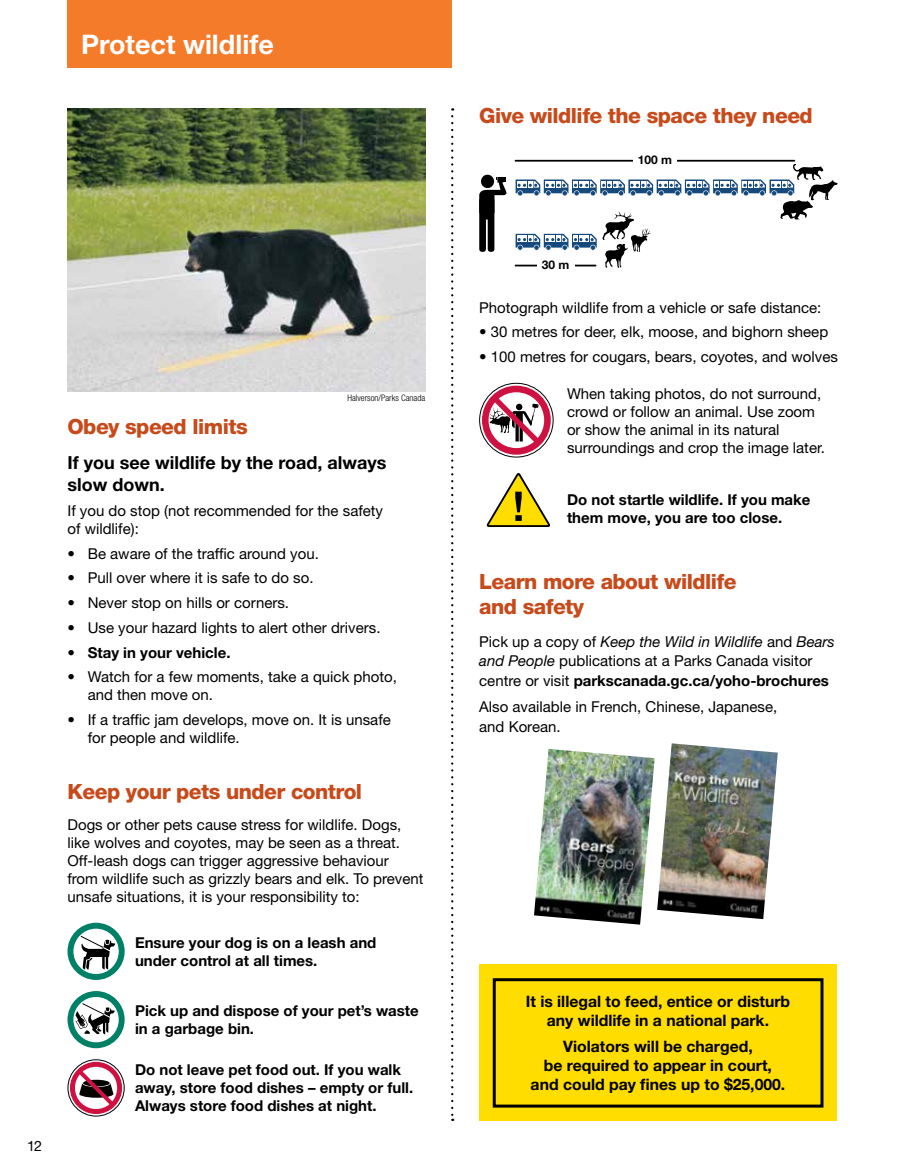
<style>
.page{position:relative;width:918px;height:1175px;background:#fff}
.page>*{position:absolute;margin:0;border:0;box-sizing:border-box;transform-origin:0 0}
.t1{font:700 27px "Helvetica Neue LT Std";color:#fff}
.t2{font:800 21px/25.2px "Helvetica Neue LT Std";letter-spacing:-.025em;color:#c74a1b}
.t3{font:700 18px/21.6px "Helvetica Neue LT Std";color:#000}
.t4{font:700 15.75px/18.9px "Helvetica Neue LT Std";color:#000;text-align:center}
.t5{font:15px/18px "Helvetica Neue LT Std";color:#000}
.t6{font:700 15px/18px "Helvetica Neue LT Std";color:#000}
.t7{font:14.25px "Helvetica Neue LT Std";color:#000}
.t8{font:700 12px "Helvetica Neue LT Std";color:#000}
.t9{font:300 condensed 9px "Helvetica Neue LT Std";color:#000}
.s1{font-style:italic}
.s2{font-weight:700}
</style>
<div class="page">
<div style="left:68px;top:0;width:384px;height:68px;background:#f47b29"></div>
<img style="left:68px;top:108px;width:357px;height:284px">
<div style="left:68px;top:1059px;width:56px;height:57px;border:1px solid #000;border-radius:50%"></div>
<svg style="left:70px;top:1061px;width:52px;height:53px"></svg>
<svg style="left:67px;top:922px;width:58px;height:58px"></svg>
<svg style="left:67px;top:991px;width:58px;height:57px"></svg>
<svg style="left:451px;top:108px;width:2px;height:1013px"></svg>
<div style="left:479px;top:383px;width:75px;height:74px;border:1px solid #000;border-radius:50%"></div>
<svg style="left:482px;top:386px;width:69px;height:69px"></svg>
<svg style="left:486px;top:473px;width:65px;height:54px"></svg>
<hr style="left:515px;top:160px;width:280px;height:2px;background:#000">
<hr style="left:515px;top:265px;width:81px;height:1px;background:#000">
<div style="left:479px;top:964px;width:358px;height:156px;background:#fd0"></div>
<div style="left:493px;top:978px;width:331px;height:129px;border:3px solid #000"></div>
<img style="left:657px;top:743px;width:121px;height:176px">
<img style="left:534px;top:749px;width:121px;height:175px">
<svg style="left:516px;top:164px;width:322px;height:104px"></svg>
<svg style="left:479px;top:174px;width:28px;height:78px"></svg>
<div style="left:633px;top:153px;width:44px;height:15px;background:#fff"></div>
<div style="left:537px;top:257px;width:37px;height:14px;background:#fff"></div>
<h1 class="t1" style="left:81px;top:28px;width:194px">Protect wildlife</h1>
<p class="t7" style="left:27px;top:1137px;width:17px">12</p>
<p class="t9" style="left:347px;top:393px;width:79px">Halverson/Parks Canada</p>
<h2 class="t2" style="left:68px;top:414px;width:182px">Obey speed limits</h2>
<p class="t3" style="left:68px;top:452px;width:320px">If you see wildlife by the road, always slow down.</p>
<p class="t5" style="left:68px;top:501px;width:317px">If you do stop (not recommended for the safety of wildlife):</p>
<p class="t5" style="left:68px;top:544px;width:253px">• Be aware of the traffic around you.</p>
<p class="t5" style="left:68px;top:568px;width:248px">• Pull over where it is safe to do so.</p>
<p class="t5" style="left:68px;top:593px;width:223px">• Never stop on hills or corners.</p>
<p class="t5" style="left:68px;top:618px;width:315px">• Use your hazard lights to alert other drivers.</p>
<p class="t6" style="left:68px;top:643px;width:165px">• Stay in your vehicle.</p>
<p class="t5" style="left:88px;top:667px;width:311px;text-indent:-20px">• Watch for a few moments, take a quick photo, and then move on.</p>
<p class="t5" style="left:88px;top:710px;width:305px;text-indent:-20px">• If a traffic jam develops, move on. It is unsafe for people and wildlife.</p>
<h2 class="t2" style="left:68px;top:778px;width:296px">Keep your pets under control</h2>
<p class="t5" style="left:68px;top:815px;width:358px">Dogs or other pets cause stress for wildlife. Dogs, like wolves and coyotes, may be seen as a threat.<br>Off-leash dogs can trigger aggressive behaviour<br>from wildlife such as grizzly bears and elk. To prevent unsafe situations, it is your responsibility to:</p>
<p class="t6" style="left:135px;top:933px;width:243px">Ensure your dog is on a leash and under control at all times.</p>
<p class="t6" style="left:135px;top:1001px;width:285px">Pick up and dispose of your pet’s waste in a garbage bin.</p>
<p class="t6" style="left:135px;top:1060px;width:280px">Do not leave pet food out. If you walk away, store food dishes – empty or full.<br>Always store food dishes at night.</p>
<h2 class="t2" style="left:479px;top:103px;width:335px">Give wildlife the space they need</h2>
<p class="t8" style="left:542px;top:257px;width:29px">30 m</p>
<p class="t8" style="left:638px;top:152px;width:36px">100 m</p>
<p class="t5" style="left:479px;top:298px;width:344px">Photograph wildlife from a vehicle or safe distance:</p>
<p class="t5" style="left:479px;top:323px;width:351px">• 30 metres for deer, elk, moose, and bighorn sheep</p>
<p class="t5" style="left:479px;top:347px;width:360px">• 100 metres for cougars, bears, coyotes, and wolves</p>
<p class="t5" style="left:567px;top:384px;width:259px">When taking photos, do not surround, crowd or follow an animal. Use zoom or show the animal in its natural surroundings and crop the image later.</p>
<p class="t6" style="left:567px;top:491px;width:245px">Do not startle wildlife. If you make them move, you are too close.</p>
<h2 class="t2" style="left:479px;top:568px;width:259px">Learn more about wildlife and safety</h2>
<p class="t5" style="left:479px;top:631px;width:357px;line-height:19.5px">Pick up a copy of <span class="s1">Keep the Wild in Wildlife</span> and <span class="s1">Bears and People</span> publications at a Parks Canada visitor centre or visit <span class="s2">parkscanada.gc.ca/yoho-brochures</span></p>
<p class="t5" style="left:479px;top:696px;width:300px;line-height:19.5px">Also available in French, Chinese, Japanese, and Korean.</p>
<p class="t4" style="left:526px;top:992px;width:266px">It is illegal to feed, entice or disturb any wildlife in a national park.</p>
<p class="t4" style="left:531px;top:1036px;width:256px">Violators will be charged,<br>be required to appear in court, and could pay fines up to $25,000.</p>
</div>
